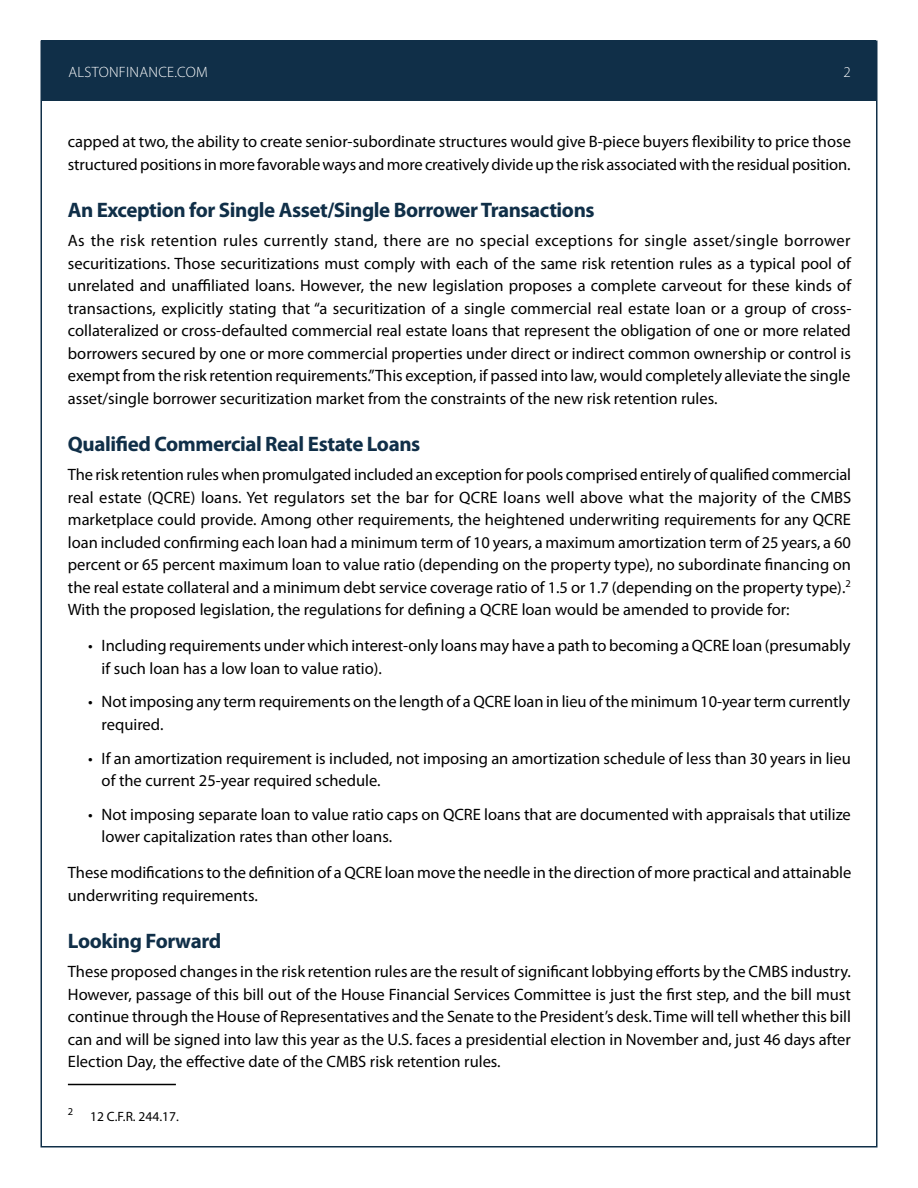
<style>
.page{position:relative;width:918px;height:1188px;background:#fff}
.page>*{position:absolute;margin:0;border:0;box-sizing:border-box;transform-origin:0 0}
.t1{font:700 21px "Myriad Pro";letter-spacing:-.02em;color:#102f48}
.t2{font:16.5px/22.5px "Myriad Pro";color:#000}
.t3{font:300 15px "Myriad Pro";letter-spacing:.02em;color:#fff}
.t4{font:13.5px "Myriad Pro";color:#000}
.t5{font:10.5px "Myriad Pro";color:#000}
</style>
<div class="page">
<div style="left:42px;top:40px;width:834px;height:61px;background:#102f48"></div>
<hr style="left:68px;top:1084px;width:108px;height:1px;background:#000">
<p class="t3" style="left:68px;top:63px;width:141px">ALSTONFINANCE.COM</p>
<p class="t3" style="left:843px;top:63px;width:9px">2</p>
<p class="t2" style="left:68px;top:130px;width:785px">capped at two, the ability to create senior-subordinate structures would give B-piece buyers flexibility to price those structured positions in more favorable ways and more creatively divide up the risk associated with the residual position.</p>
<p class="t1" style="left:68px;top:196px;width:528px">An Exception for Single Asset/Single Borrower Transactions</p>
<p class="t2" style="left:68px;top:229px;width:785px;text-align:justify">As the risk retention rules currently stand, there are no special exceptions for single asset/single borrower securitizations. Those securitizations must comply with each of the same risk retention rules as a typical pool of unrelated and unaffiliated loans. However, the new legislation proposes a complete carveout for these kinds of transactions, explicitly stating that “a securitization of a single commercial real estate loan or a group of cross&shy;collateralized or cross-defaulted commercial real estate loans that represent the obligation of one or more related borrowers secured by one or more commercial properties under direct or indirect common ownership or control is exempt from the risk retention requirements.” This exception, if passed into law, would completely alleviate the single asset/single borrower securitization market from the constraints of the new risk retention rules.</p>
<p class="t1" style="left:68px;top:430px;width:354px">Qualified Commercial Real Estate Loans</p>
<p class="t2" style="left:68px;top:463px;width:785px;text-align:justify">The risk retention rules when promulgated included an exception for pools comprised entirely of qualified commercial real estate (QCRE) loans. Yet regulators set the bar for QCRE loans well above what the majority of the CMBS marketplace could provide. Among other requirements, the heightened underwriting requirements for any QCRE loan included confirming each loan had a minimum term of 10 years, a maximum amortization term of 25 years, a 60 percent or 65 percent maximum loan to value ratio (depending on the property type), no subordinate financing on the real estate collateral and a minimum debt service coverage ratio of 1.5 or 1.7 (depending on the property type).<sup>2<br></sup>With the proposed legislation, the regulations for defining a QCRE loan would be amended to provide for:</p>
<p class="t2" style="left:102px;top:634px;width:750px;text-indent:-13px">• Including requirements under which interest-only loans may have a path to becoming a QCRE loan (presumably if such loan has a low loan to value ratio).</p>
<p class="t2" style="left:102px;top:690px;width:750px;text-indent:-13px">• Not imposing any term requirements on the length of a QCRE loan in lieu of the minimum 10-year term currently required.</p>
<p class="t2" style="left:102px;top:747px;width:751px;text-indent:-13px">• If an amortization requirement is included, not imposing an amortization schedule of less than 30 years in lieu of the current 25-year required schedule.</p>
<p class="t2" style="left:102px;top:803px;width:751px;text-indent:-13px">• Not imposing separate loan to value ratio caps on QCRE loans that are documented with appraisals that utilize lower capitalization rates than other loans.</p>
<p class="t2" style="left:68px;top:861px;width:785px">These modifications to the definition of a QCRE loan move the needle in the direction of more practical and attainable underwriting requirements.</p>
<p class="t1" style="left:68px;top:927px;width:155px">Looking Forward</p>
<p class="t2" style="left:68px;top:960px;width:785px;text-align:justify">These proposed changes in the risk retention rules are the result of significant lobbying efforts by the CMBS industry.<br>However, passage of this bill out of the House Financial Services Committee is just the first step, and the bill must continue through the House of Representatives and the Senate to the President’s desk. Time will tell whether this bill can and will be signed into law this year as the U.S. faces a presidential election in November and, just 46 days after Election Day, the effective date of the CMBS risk retention rules.</p>
<p class="t5" style="left:68px;top:1105px;width:7px">2</p>
<p class="t4" style="left:90px;top:1108px;width:90px">12 C.F.R. 244.17.</p>
</div>
